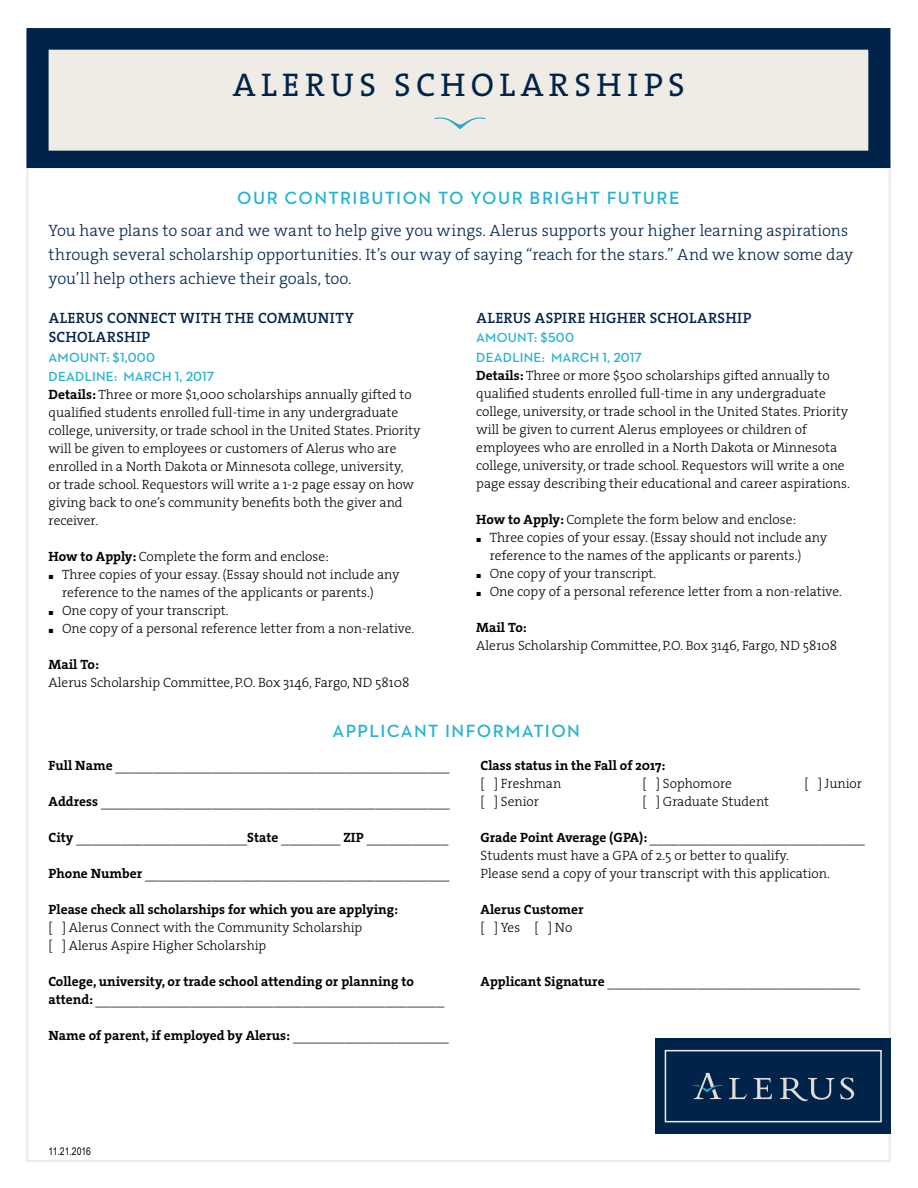
<style>
.page{position:relative;width:918px;height:1188px;background:#fff}
.page>*{position:absolute;margin:0;border:0;box-sizing:border-box;transform-origin:0 0}
.t1{font:33px "The Serif W5 Plain";letter-spacing:.165em;color:#002349}
.Subtitle{font:600 18px "Neutraface 2 Text";letter-spacing:.08em;color:#23b2d3}
.Heading{font:300 16.5px/24px "The Serif W3";letter-spacing:-.005em;color:#002349}
.Heading-2{font:600 15px/19.5px "The Serif W6";letter-spacing:.025em;color:#002349}
.Heading-3{font:300 13.5px/18px "The Serif W3";color:#000}
.t2{font:700 13.5px/18px "The Serif W7";color:#000}
.Heading-4{font:600 13.5px "Neutraface 2 Text";letter-spacing:.015em;color:#23b2d3}
.t3{font:10.5px "Arial Narrow";color:#000}
.s1{font-family:"The Serif W7";font-weight:700}
.s2{font-size:6px}
.s3{font-family:"The Serif W3";font-weight:300}
</style>
<div class="page">
<div style="left:26px;top:28px;width:864px;height:140px;background:#002349;border:2px solid #002349"></div>
<div style="left:656px;top:1038px;width:235px;height:96px;background:#002349"></div>
<div style="left:49px;top:50px;width:819px;height:101px;background:#efece6;border:2px solid #efece6"></div>
<svg style="left:434px;top:117px;width:52px;height:12px"></svg>
<svg style="left:729px;top:1078px;width:18px;height:21px"></svg>
<svg style="left:753px;top:1078px;width:19px;height:21px"></svg>
<svg style="left:840px;top:1077px;width:14px;height:23px"></svg>
<svg style="left:692px;top:1073px;width:31px;height:26px"></svg>
<svg style="left:780px;top:1078px;width:54px;height:23px"></svg>
<div style="left:665px;top:1050px;width:217px;height:72px;border:2px solid #efece6"></div>
<p class="t1" style="left:233px;top:64px;width:454px">ALERUS SCHOLARSHIPS</p>
<p class="Subtitle" style="left:237px;top:186px;width:444px">OUR CONTRIBUTION TO YOUR BRIGHT FUTURE</p>
<p class="Heading" style="left:49px;top:219px;width:806px">You have plans to soar and we want to help give you wings. Alerus supports your higher learning aspirations through several scholarship opportunities. It’s our way of saying “reach for the stars.” And we know some day you’ll help others achieve their goals, too.</p>
<p class="Heading-2" style="left:49px;top:308px;width:307px">ALERUS CONNECT WITH THE COMMUNITY<br>SCHOLARSHIP</p>
<p class="Heading-4" style="left:49px;top:349px;width:108px">AMOUNT: $1,000</p>
<p class="Heading-4" style="left:49px;top:368px;width:167px">DEADLINE: MARCH 1, 2017</p>
<p class="Heading-3" style="left:49px;top:386px;width:374px"><span class="s1">Details:</span> Three or more $1,000 scholarships annually gifted to qualified students enrolled full-time in any undergraduate college, university, or trade school in the United States. Priority will be given to employees or customers of Alerus who are enrolled in a North Dakota or Minnesota college, university,<br>or trade school. Requestors will write a 1-2 page essay on how giving back to one’s community benefits both the giver and receiver.</p>
<p class="Heading-3" style="left:49px;top:548px;width:282px"><span class="s1">How to Apply:</span> Complete the form and enclose:</p>
<p class="Heading-3" style="left:62px;top:566px;width:339px;text-indent:-14px"><span class="s2">■</span> Three copies of your essay. (Essay should not include any reference to the names of the applicants or parents.)</p>
<p class="Heading-3" style="left:49px;top:602px;width:181px"><span class="s2">■</span> One copy of your transcript.</p>
<p class="Heading-3" style="left:49px;top:620px;width:367px"><span class="s2">■</span> One copy of a personal reference letter from a non-relative.</p>
<p class="t2" style="left:49px;top:656px;width:52px">Mail To:</p>
<p class="Heading-3" style="left:49px;top:674px;width:362px">Alerus Scholarship Committee,P.O. Box 3146, Fargo, ND 58108</p>
<p class="Heading-2" style="left:476px;top:308px;width:277px">ALERUS ASPIRE HIGHER SCHOLARSHIP</p>
<p class="Heading-4" style="left:476px;top:329px;width:99px">AMOUNT: $500</p>
<p class="Heading-4" style="left:476px;top:349px;width:167px">DEADLINE: MARCH 1, 2017</p>
<p class="Heading-3" style="left:476px;top:366px;width:375px"><span class="s1">Details:</span> Three or more $500 scholarships gifted annually to qualified students enrolled full-time in any undergraduate college, university, or trade school in the United States. Priority will be given to current Alerus employees or children of employees who are enrolled in a North Dakota or Minnesota college, university, or trade school. Requestors will write a one page essay describing their educational and career aspirations.</p>
<p class="Heading-3" style="left:476px;top:510px;width:321px"><span class="s1">How to Apply:</span> Complete the form below and enclose:</p>
<p class="Heading-3" style="left:490px;top:528px;width:339px;text-indent:-14px"><span class="s2">■</span> Three copies of your essay. (Essay should not include any reference to the names of the applicants or parents.)</p>
<p class="Heading-3" style="left:476px;top:564px;width:181px"><span class="s2">■</span> One copy of your transcript.</p>
<p class="Heading-3" style="left:476px;top:582px;width:367px"><span class="s2">■</span> One copy of a personal reference letter from a non-relative.</p>
<p class="t2" style="left:476px;top:618px;width:52px">Mail To:</p>
<p class="Heading-3" style="left:476px;top:636px;width:362px">Alerus Scholarship Committee,P.O. Box 3146, Fargo, ND 58108</p>
<p class="Subtitle" style="left:333px;top:720px;width:249px">APPLICANT INFORMATION</p>
<p class="t2" style="left:481px;top:757px;width:187px">Class status in the Fall of 2017:</p>
<p class="Heading-3" style="left:481px;top:775px;width:82px">[ ] Freshman</p>
<p class="Heading-3" style="left:643px;top:775px;width:91px">[ ] Sophomore</p>
<p class="Heading-3" style="left:805px;top:775px;width:59px">[ ] Junior</p>
<p class="Heading-3" style="left:481px;top:793px;width:60px">[ ] Senior</p>
<p class="Heading-3" style="left:643px;top:793px;width:128px">[ ] Graduate Student</p>
<p class="Heading-3" style="left:481px;top:829px;width:386px"><span class="s1">Grade Point Average (GPA):</span> _____________________________</p>
<p class="Heading-3" style="left:481px;top:847px;width:310px">Students must have a GPA of 2.5 or better to qualify.</p>
<p class="Heading-3" style="left:481px;top:865px;width:351px">Please send a copy of your transcript with this application.</p>
<p class="t2" style="left:481px;top:901px;width:105px">Alerus Customer</p>
<p class="Heading-3" style="left:481px;top:919px;width:93px">[ ] Yes [ ] No</p>
<p class="Heading-3" style="left:49px;top:757px;width:403px"><span class="s1">Full Name</span> _____________________________________________</p>
<p class="Heading-3" style="left:49px;top:793px;width:403px"><span class="s1">Address</span> _______________________________________________</p>
<p class="Heading-3" style="left:49px;top:829px;width:401px"><span class="s1">City</span> _______________________<span class="s1">State</span> ________ <span class="s1">ZIP</span> ___________</p>
<p class="Heading-3" style="left:49px;top:865px;width:403px"><span class="s1">Phone Number</span> _________________________________________</p>
<p class="t2" style="left:49px;top:901px;width:351px">Please check all scholarships for which you are applying:</p>
<p class="Heading-3" style="left:49px;top:919px;width:315px">[ ] Alerus Connect with the Community Scholarship</p>
<p class="Heading-3" style="left:49px;top:937px;width:219px">[ ] Alerus Aspire Higher Scholarship</p>
<p class="t2" style="left:49px;top:973px;width:397px">College, university, or trade school attending or planning to attend: <span class="s3">_______________________________________________</span></p>
<p class="t2" style="left:49px;top:1027px;width:402px">Name of parent, if employed by Alerus: <span class="s3">_____________________</span></p>
<p class="Heading-3" style="left:481px;top:973px;width:381px"><span class="s1">Applicant Signature</span> __________________________________</p>
<p class="t3" style="left:49px;top:1144px;width:44px">11.21.2016</p>
</div>
